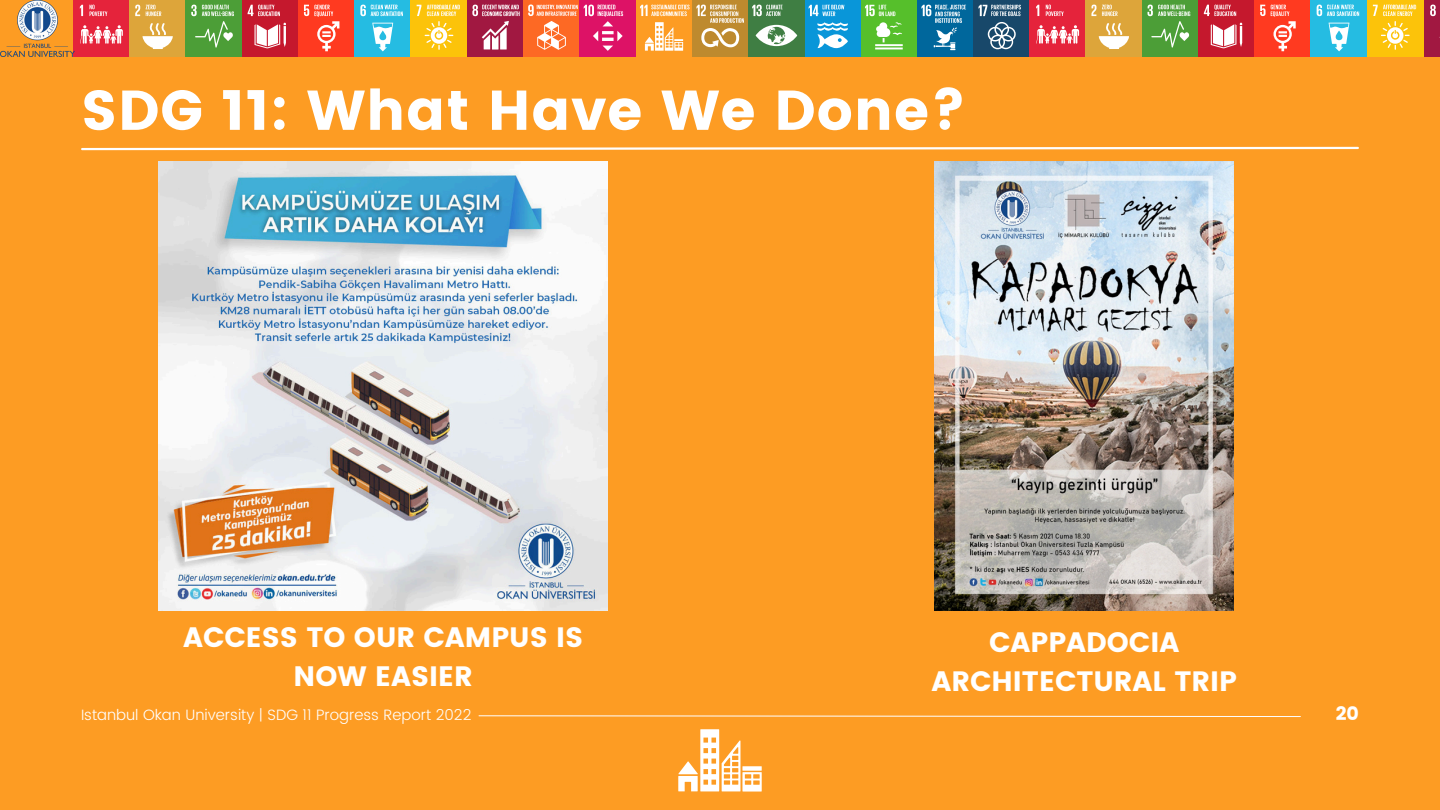
<style>
.page{position:relative;width:1440px;height:810px;background:#fd9c23}
.page>*{position:absolute;margin:0;border:0;box-sizing:border-box;transform-origin:0 0}
.t1{font:56px "Poppins";letter-spacing:.015em;color:#fff}
.t2{font:28px/39px "Poppins";color:#fff;text-align:center}
.t3{font:19px "Poppins";color:#fff}
.t4{font:300 15px "Poppins";color:#fff}
</style>
<div class="page">
<img style="left:159px;top:161px;width:449px;height:449px">
<img style="left:935px;top:161px;width:299px;height:449px">
<svg style="left:678px;top:729px;width:84px;height:63px"></svg>
<svg style="left:478px;top:715px;width:823px;height:2px"></svg>
<svg style="left:81px;top:146px;width:1278px;height:5px"></svg>
<div style="left:73px;top:0;width:57px;height:56px;background:#e5233b"></div>
<svg style="left:80px;top:5px;width:43px;height:39px"></svg>
<div style="left:130px;top:0;width:56px;height:56px;background:#dda53a"></div>
<svg style="left:135px;top:5px;width:5px;height:11px"></svg>
<svg style="left:142px;top:23px;width:31px;height:26px"></svg>
<svg style="left:146px;top:5px;width:15px;height:11px"></svg>
<div style="left:186px;top:0;width:56px;height:56px;background:#4c9e37"></div>
<svg style="left:191px;top:5px;width:43px;height:43px"></svg>
<div style="left:242px;top:0;width:56px;height:56px;background:#c5182d"></div>
<svg style="left:255px;top:23px;width:31px;height:25px"></svg>
<svg style="left:248px;top:5px;width:32px;height:11px"></svg>
<div style="left:298px;top:0;width:57px;height:56px;background:#ff3a20"></div>
<svg style="left:304px;top:5px;width:35px;height:46px"></svg>
<div style="left:355px;top:0;width:56px;height:56px;background:#25bce2"></div>
<svg style="left:360px;top:5px;width:43px;height:46px"></svg>
<div style="left:411px;top:0;width:56px;height:56px;background:#fcc30a"></div>
<svg style="left:417px;top:5px;width:43px;height:45px"></svg>
<div style="left:467px;top:0;width:56px;height:56px;background:#a11841"></div>
<svg style="left:472px;top:5px;width:48px;height:45px"></svg>
<div style="left:523px;top:0;width:57px;height:56px;background:#fd6924"></div>
<svg style="left:528px;top:5px;width:50px;height:45px"></svg>
<div style="left:580px;top:0;width:56px;height:56px;background:#dd1266"></div>
<svg style="left:584px;top:5px;width:39px;height:46px"></svg>
<svg style="left:645px;top:22px;width:38px;height:29px"></svg>
<svg style="left:640px;top:5px;width:50px;height:11px"></svg>
<div style="left:692px;top:0;width:56px;height:56px;background:#be8a2e"></div>
<svg style="left:696px;top:5px;width:48px;height:42px"></svg>
<div style="left:861px;top:0;width:56px;height:56px;background:#56bf2b"></div>
<svg style="left:875px;top:22px;width:28px;height:27px"></svg>
<svg style="left:865px;top:5px;width:30px;height:11px"></svg>
<div style="left:805px;top:0;width:56px;height:56px;background:#0996d9"></div>
<svg style="left:809px;top:5px;width:39px;height:43px"></svg>
<div style="left:748px;top:0;width:57px;height:56px;background:#3f7e43"></div>
<svg style="left:752px;top:5px;width:45px;height:41px"></svg>
<div style="left:917px;top:0;width:56px;height:56px;background:#00679c"></div>
<svg style="left:921px;top:5px;width:45px;height:45px"></svg>
<div style="left:973px;top:0;width:57px;height:56px;background:#18486a"></div>
<svg style="left:978px;top:5px;width:43px;height:44px"></svg>
<img style="left:1px;top:0;width:73px;height:56px">
<div style="left:1030px;top:0;width:56px;height:56px;background:#e5233b"></div>
<svg style="left:1036px;top:5px;width:43px;height:39px"></svg>
<div style="left:1086px;top:0;width:56px;height:56px;background:#dda53a"></div>
<svg style="left:1091px;top:5px;width:5px;height:11px"></svg>
<svg style="left:1099px;top:23px;width:30px;height:26px"></svg>
<svg style="left:1102px;top:5px;width:16px;height:11px"></svg>
<div style="left:1142px;top:0;width:56px;height:56px;background:#4c9e37"></div>
<svg style="left:1148px;top:5px;width:42px;height:43px"></svg>
<div style="left:1198px;top:0;width:57px;height:56px;background:#c5182d"></div>
<svg style="left:1211px;top:23px;width:31px;height:25px"></svg>
<svg style="left:1204px;top:5px;width:32px;height:11px"></svg>
<div style="left:1255px;top:0;width:56px;height:56px;background:#ff3a20"></div>
<svg style="left:1260px;top:5px;width:36px;height:46px"></svg>
<div style="left:1311px;top:0;width:56px;height:56px;background:#25bce2"></div>
<svg style="left:1317px;top:5px;width:42px;height:46px"></svg>
<div style="left:1367px;top:0;width:56px;height:56px;background:#fcc30a"></div>
<svg style="left:1373px;top:5px;width:43px;height:45px"></svg>
<div style="left:1425px;top:0;width:15px;height:56px;background:#a11841"></div>
<svg style="left:1430px;top:5px;width:10px;height:33px"></svg>
<h1 class="t1" style="left:81px;top:78px;width:887px">SDG 11: What Have We Done?</h1>
<p class="t2" style="left:183px;top:618px;width:402px">ACCESS TO OUR CAMPUS IS<br>NOW EASIER</p>
<p class="t2" style="left:932px;top:623px;width:307px">CAPPADOCIA<br>ARCHITECTURAL TRIP</p>
<p class="t4" style="left:81px;top:704px;width:392px">Istanbul Okan University | SDG 11 Progress Report 2022</p>
<p class="t3" style="left:1336px;top:703px;width:25px">20</p>
</div>
